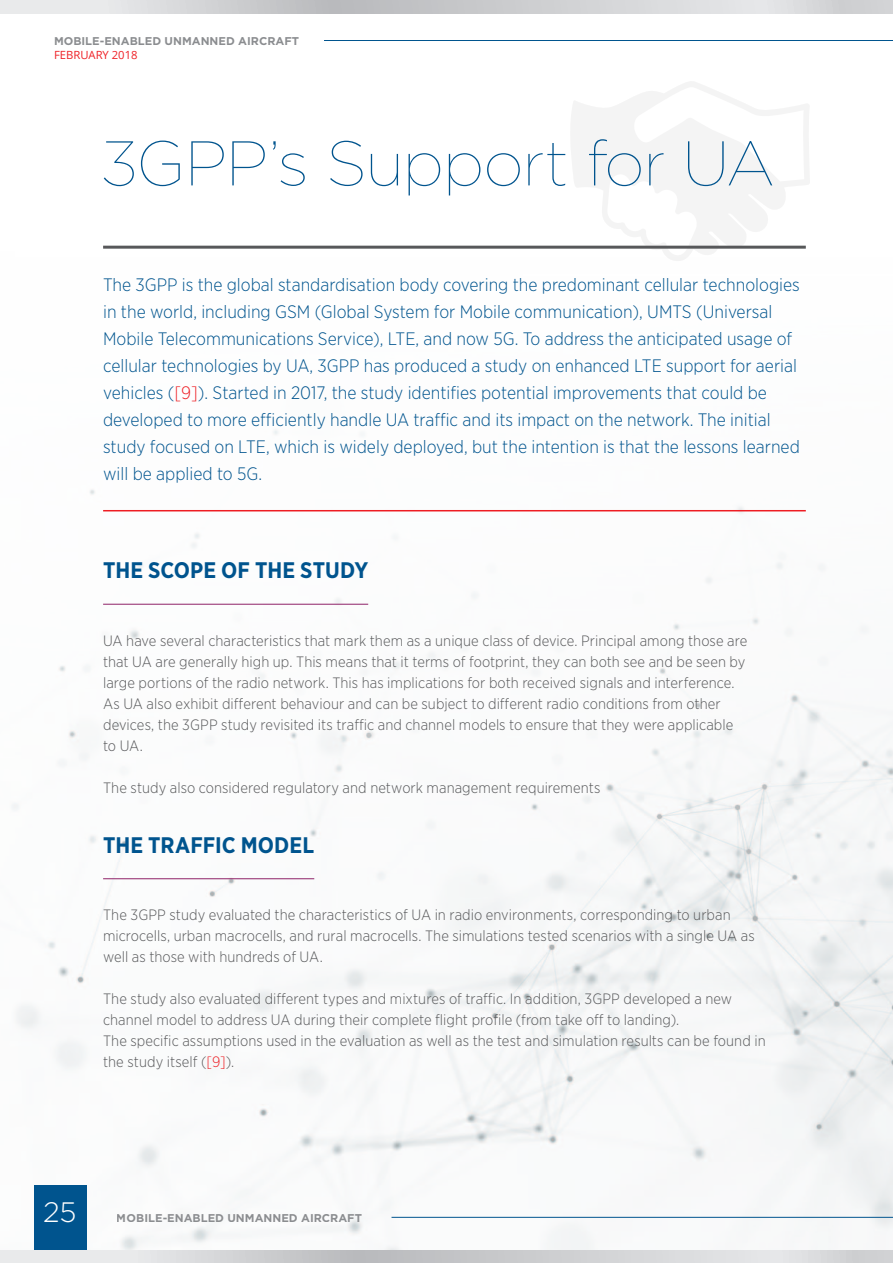
<style>
.page{position:relative;width:893px;height:1263px;background:#fff}
.page>*{position:absolute;margin:0;border:0;box-sizing:border-box;transform-origin:0 0}
.t1{font:100 63px "Gotham";letter-spacing:-.015em;color:#00548e}
.t2{font:300 28.2px "Gotham";color:#fff}
.t3{font:700 22.5px "Gotham Narrow";letter-spacing:.005em;color:#00548e}
.t4{font:300 18px/27px "Gotham Narrow";color:#00548e}
.t5{font:300 15px/21px "Gotham Narrow";letter-spacing:.005em;color:#57585a}
.t6{font:700 11.25px "Gotham";color:#8a8c8f}
.t7{font:11.25px "Open Sans";color:#ee1d23}
.s1{color:#ee1d23}
</style>
<div class="page">
<img style="left:12px;top:245px;width:881px;height:1005px">
<svg style="left:569px;top:82px;width:241px;height:181px"></svg>
<svg style="left:0;top:0;width:893px;height:14px"></svg>
<div style="left:34px;top:1185px;width:52px;height:78px;background:#00548e"></div>
<svg style="left:0;top:1250px;width:893px;height:13px"></svg>
<hr style="left:103px;top:246px;width:703px;height:3px;background:#57585a">
<hr style="left:103px;top:510px;width:703px;height:1px;background:#ee1d23">
<hr style="left:103px;top:604px;width:265px;height:1px;background:#8e2167">
<hr style="left:103px;top:878px;width:211px;height:1px;background:#8e2167">
<hr style="left:324px;top:40px;width:569px;height:1px;background:#00548e">
<hr style="left:392px;top:1217px;width:501px;height:1px;background:#00548e">
<p class="t6" style="left:54px;top:34px;width:247px">MOBILE-ENABLED UNMANNED AIRCRAFT</p>
<p class="t7" style="left:54px;top:47px;width:85px">FEBRUARY 2018</p>
<h1 class="t1" style="left:103px;top:124px;width:673px">3GPP’s Support for UA</h1>
<p class="t4" style="left:103px;top:271px;width:698px">The 3GPP is the global standardisation body covering the predominant cellular technologies in the world, including GSM (Global System for Mobile communication), UMTS (Universal Mobile Telecommunications Service), LTE, and now 5G. To address the anticipated usage of cellular technologies by UA, 3GPP has produced a study on enhanced LTE support for aerial vehicles (<span class="s1">[9]</span>). Started in 2017, the study identifies potential improvements that could be developed to more efficiently handle UA traffic and its impact on the network. The initial study focused on LTE, which is widely deployed, but the intention is that the lessons learned will be applied to 5G.</p>
<h3 class="t3" style="left:103px;top:556px;width:267px">TH E SCOPE OF THE STUDY</h3>
<p class="t5" style="left:103px;top:630px;width:646px">UA have several characteristics that mark them as a unique class of device. Principal among those are that UA are generally high up. This means that it terms of footprint, they can both see and be seen by large portions of the radio network. This has implications for both received signals and interference.<br>As UA also exhibit different behaviour and can be subject to different radio conditions from other devices, the 3GPP study revisited its traffic and channel models to ensure that they were applicable to UA.</p>
<p class="t5" style="left:103px;top:777px;width:499px">The study also considered regulatory and network management requirements</p>
<h3 class="t3" style="left:103px;top:830px;width:207px">THE TRAFFIC MODEL</h3>
<p class="t5" style="left:103px;top:904px;width:653px">The 3GPP study evaluated the characteristics of UA in radio environments, corresponding to urban microcells, urban macrocells, and rural macrocells. The simulations tested scenarios with a single UA as well as those with hundreds of UA.</p>
<p class="t5" style="left:103px;top:988px;width:664px">The study also evaluated different types and mixtures of traffic. In addition, 3GPP developed a new channel model to address UA during their complete flight profile (from take off to landing).<br>The specific assumptions used in the evaluation as well as the test and simulation results can be found in the study itself (<span class="s1">[9]</span>).</p>
<h2 class="t2" style="left:43px;top:1194px;width:35px">25</h2>
<p class="t6" style="left:117px;top:1210px;width:247px">MOBILE-ENABLED UNMANNED AIRCRAFT</p>
</div>
